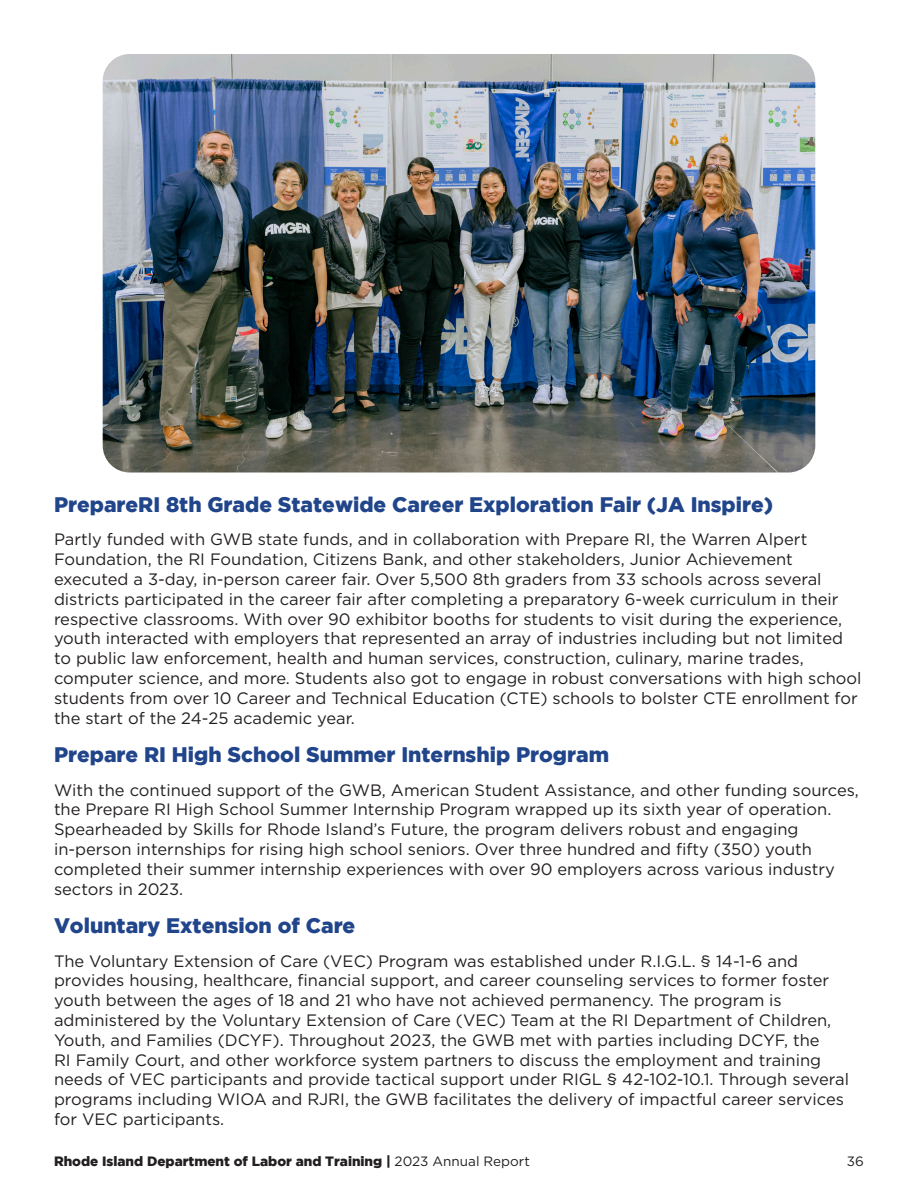
<style>
.page{position:relative;width:918px;height:1188px;background:#fff}
.page>*{position:absolute;margin:0;border:0;box-sizing:border-box;transform-origin:0 0}
.Sub_Sub-Headings{font:900 21px "Gotham";color:#21458a}
.Body{font:16.5px/19.8px "Gotham";color:#231f20}
.t1{font:900 13.5px "Gotham";color:#231f20}
.t2{font:13.5px "Gotham";color:#231f20}
.s1{font-weight:400}
</style>
<div class="page">
<img style="left:103px;top:54px;width:712px;height:418px">
<p class="Sub_Sub-Headings" style="left:54px;top:493px;width:721px">PrepareRI 8th Grade Statewide Career Exploration Fair (JA Inspire)</p>
<p class="Body" style="left:54px;top:529px;width:809px">Partly funded with GWB state funds, and in collaboration with Prepare RI, the Warren Alpert Foundation, the RI Foundation, Citizens Bank, and other stakeholders, Junior Achievement executed a 3-day, in-person career fair. Over 5,500 8th graders from 33 schools across several districts participated in the career fair after completing a preparatory 6-week curriculum in their respective classrooms. With over 90 exhibitor booths for students to visit during the experience, youth interacted with employers that represented an array of industries including but not limited to public law enforcement, health and human services, construction, culinary, marine trades, computer science, and more. Students also got to engage in robust conversations with high school students from over 10 Career and Technical Education (CTE) schools to bolster CTE enrollment for the start of the 24-25 academic year.</p>
<p class="Sub_Sub-Headings" style="left:54px;top:743px;width:557px">Prepare RI High School Summer Internship Program</p>
<p class="Body" style="left:54px;top:780px;width:807px">With the continued support of the GWB, American Student Assistance, and other funding sources, the Prepare RI High School Summer Internship Program wrapped up its sixth year of operation.<br>Spearheaded by Skills for Rhode Island’s Future, the program delivers robust and engaging in-person internships for rising high school seniors. Over three hundred and fifty (350) youth completed their summer internship experiences with over 90 employers across various industry sectors in 2023.</p>
<p class="Sub_Sub-Headings" style="left:54px;top:914px;width:303px">Voluntary Extension of Care</p>
<p class="Body" style="left:54px;top:951px;width:797px">The Voluntary Extension of Care (VEC) Program was established under R.I.G.L. § 14-1-6 and provides housing, healthcare, financial support, and career counseling services to former foster youth between the ages of 18 and 21 who have not achieved permanency. The program is administered by the Voluntary Extension of Care (VEC) Team at the RI Department of Children, Youth, and Families (DCYF). Throughout 2023, the GWB met with parties including DCYF, the<br>RI Family Court, and other workforce system partners to discuss the employment and training needs of VEC participants and provide tactical support under RIGL § 42-102-10.1. Through several programs including WIOA and RJRI, the GWB facilitates the delivery of impactful career services for VEC participants.</p>
<p class="t1" style="left:54px;top:1154px;width:477px">Rhode Island Department of Labor and Training | <span class="s1">2023 Annual Report</span></p>
<p class="t2" style="left:847px;top:1153px;width:19px">36</p>
</div>
